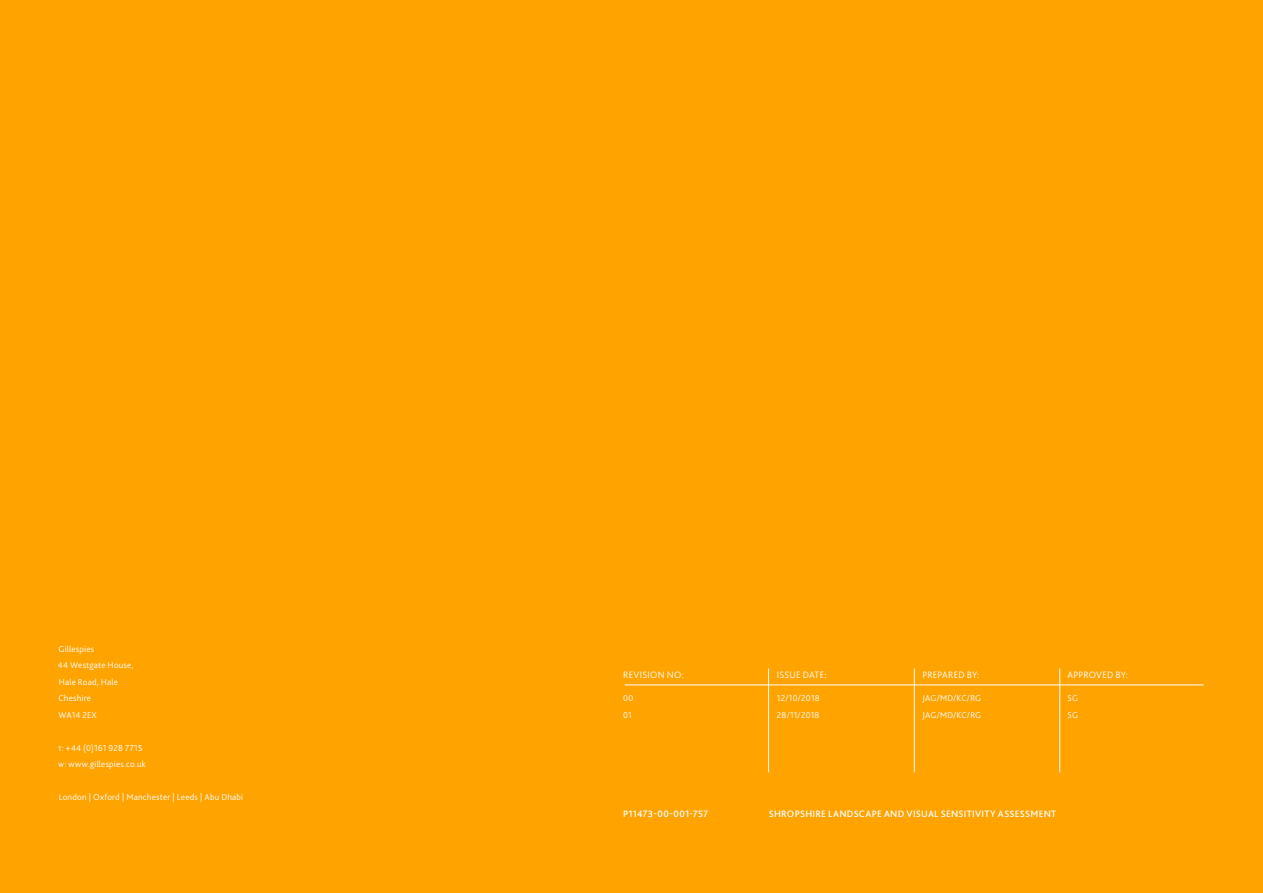
<style>
.page{position:relative;width:1263px;height:893px;background:#ffa300}
.page>*{position:absolute;margin:0;border:0;box-sizing:border-box;transform-origin:0 0}
.t1{font:500 9.75px "Bliss 2";letter-spacing:.03em;color:#fff}
.t2{font:300 9.75px "Bliss 2";letter-spacing:.015em;color:#fff}
.t3{font:300 9px/16.5px "Bliss 2";letter-spacing:.02em;color:#fff}
.t4{font:300 8.85px "Bliss 2";letter-spacing:.015em;color:#fff}
</style>
<div class="page">
<hr style="left:625px;top:685px;width:578px;height:1px;background:#fff">
<hr style="left:768px;top:668px;width:1px;height:104px;background:#fff">
<hr style="left:914px;top:668px;width:1px;height:104px;background:#fff">
<hr style="left:1059px;top:668px;width:1px;height:104px;background:#fff">
<p class="t3" style="left:58px;top:640px;width:37px">Gillespies</p>
<p class="t3" style="left:58px;top:657px;width:77px">44 Westgate House,</p>
<p class="t3" style="left:59px;top:673px;width:61px">Hale Road, Hale</p>
<p class="t3" style="left:58px;top:690px;width:40px">Cheshire<br>WA14 2EX</p>
<p class="t3" style="left:58px;top:739px;width:86px">T: +44 (0)161 928 7715</p>
<p class="t3" style="left:58px;top:756px;width:89px">W: www.gillespies.co.uk</p>
<p class="t3" style="left:59px;top:789px;width:186px">London | Oxford | Manchester | Leeds | Abu Dhabi</p>
<p class="t2" style="left:623px;top:669px;width:62px">REVISION NO:</p>
<p class="t2" style="left:777px;top:669px;width:51px">ISSUE DATE:</p>
<p class="t2" style="left:922px;top:669px;width:58px">PREPARED BY:</p>
<p class="t2" style="left:1067px;top:669px;width:62px">APPROVED BY:</p>
<p class="t4" style="left:623px;top:693px;width:12px">00</p>
<p class="t4" style="left:623px;top:709px;width:10px">01</p>
<p class="t4" style="left:777px;top:693px;width:44px">12/10/2018</p>
<p class="t4" style="left:777px;top:709px;width:44px">28/11/2018</p>
<p class="t4" style="left:922px;top:693px;width:60px">JAG/MD/KC/RG</p>
<p class="t4" style="left:922px;top:709px;width:60px">JAG/MD/KC/RG</p>
<p class="t4" style="left:1067px;top:693px;width:12px">SG</p>
<p class="t4" style="left:1067px;top:709px;width:12px">SG</p>
<p class="t1" style="left:623px;top:808px;width:86px">P11473-00-001-757</p>
<p class="t1" style="left:769px;top:808px;width:289px">SHROPSHIRE LANDSCAPE AND VISUAL SENSITIVITY ASSESSMENT</p>
</div>
